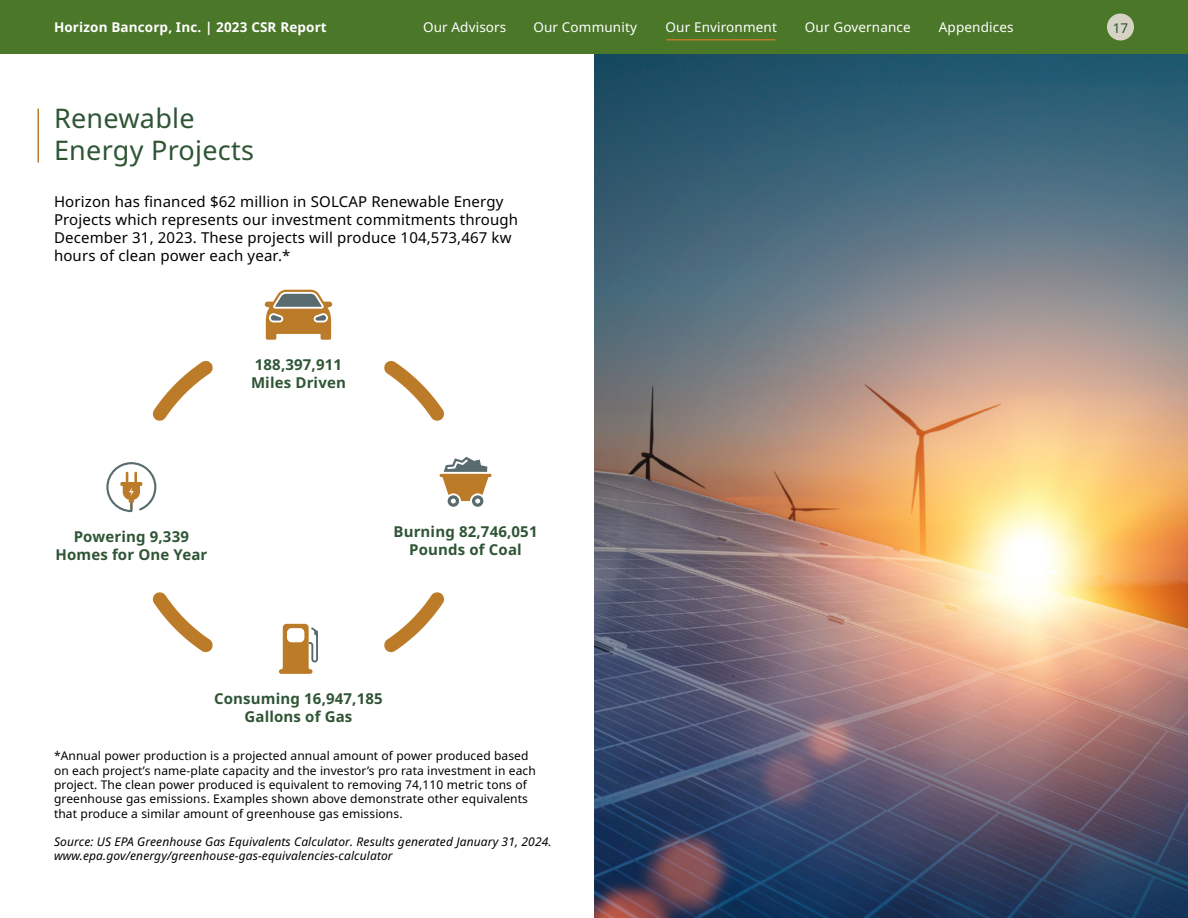
<style>
.page{position:relative;width:1188px;height:918px;background:#fff}
.page>*{position:absolute;margin:0;border:0;box-sizing:border-box;transform-origin:0 0}
.t1{font:27px/32.4px "Noto Sans";letter-spacing:.01em;color:#2f5535}
.t2{font:15px/18px "Noto Sans";letter-spacing:.01em;color:#000}
.t3{font:700 15px/18px "Noto Sans";letter-spacing:.01em;color:#2f5535;text-align:center}
.t4{font:13.5px "Noto Sans";letter-spacing:.01em;color:#fff}
.t5{font:700 13.5px "Noto Sans";letter-spacing:.01em;color:#fff}
.t6{font:13.5px "Noto Sans";color:#2f5535}
.t7{font:12px/14.4px "Noto Sans";letter-spacing:.01em;color:#000}
.t8{font:italic 12px/14.4px "Noto Sans";letter-spacing:.01em;color:#000}
</style>
<div class="page">
<hr style="left:38px;top:109px;width:1px;height:54px;background:#bc7b28">
<svg style="left:152px;top:360px;width:293px;height:293px"></svg>
<svg style="left:264px;top:290px;width:69px;height:50px"></svg>
<svg style="left:440px;top:457px;width:52px;height:50px"></svg>
<svg style="left:279px;top:624px;width:39px;height:50px"></svg>
<svg style="left:106px;top:462px;width:50px;height:50px"></svg>
<img style="left:594px;top:54px;width:594px;height:864px">
<div style="left:0;top:0;width:1188px;height:54px;background:#4b7729"></div>
<div style="left:1107px;top:14px;width:27px;height:26px;background:#d6d2c4;border-radius:50%"></div>
<hr style="left:666px;top:39px;width:109px;height:1px;background:#bc7b28">
<p class="t5" style="left:54px;top:18px;width:274px">Horizon Bancorp, Inc. | 2023 CSR Report</p>
<p class="t4" style="left:423px;top:18px;width:85px">Our Advisors</p>
<p class="t4" style="left:533px;top:18px;width:105px">Our Community</p>
<p class="t4" style="left:666px;top:18px;width:113px">Our Environment</p>
<p class="t4" style="left:805px;top:18px;width:107px">Our Governance</p>
<p class="t4" style="left:939px;top:18px;width:76px">Appendices</p>
<p class="t6" style="left:1113px;top:19px;width:17px">17</p>
<h1 class="t1" style="left:54px;top:103px;width:202px">Renewable<br>Energy Projects</h1>
<p class="t2" style="left:54px;top:193px;width:466px">Horizon has financed $62 million in SOLCAP Renewable Energy Projects which represents our investment commitments through December 31, 2023. These projects will produce 104,573,467 kw hours of clean power each year.*</p>
<p class="t3" style="left:251px;top:356px;width:96px;text-align:left">188,397,911<br>Miles Driven</p>
<p class="t3" style="left:55px;top:528px;width:153px">Powering 9,339<br>Homes for One Year</p>
<p class="t3" style="left:393px;top:523px;width:146px">Burning 82,746,051<br>Pounds of Coal</p>
<p class="t3" style="left:214px;top:690px;width:170px">Consuming 16,947,185<br>Gallons of Gas</p>
<p class="t7" style="left:54px;top:749px;width:483px">*Annual power production is a projected annual amount of power produced based on each project’s name-plate capacity and the investor’s pro rata investment in each project. The clean power produced is equivalent to removing 74,110 metric tons of greenhouse gas emissions. Examples shown above demonstrate other equivalents that produce a similar amount of greenhouse gas emissions.</p>
<p class="t8" style="left:54px;top:834px;width:499px">Source: US EPA Greenhouse Gas Equivalents Calculator. Results generated January 31, 2024. www.epa.gov/energy/greenhouse-gas-equivalencies-calculator</p>
</div>
